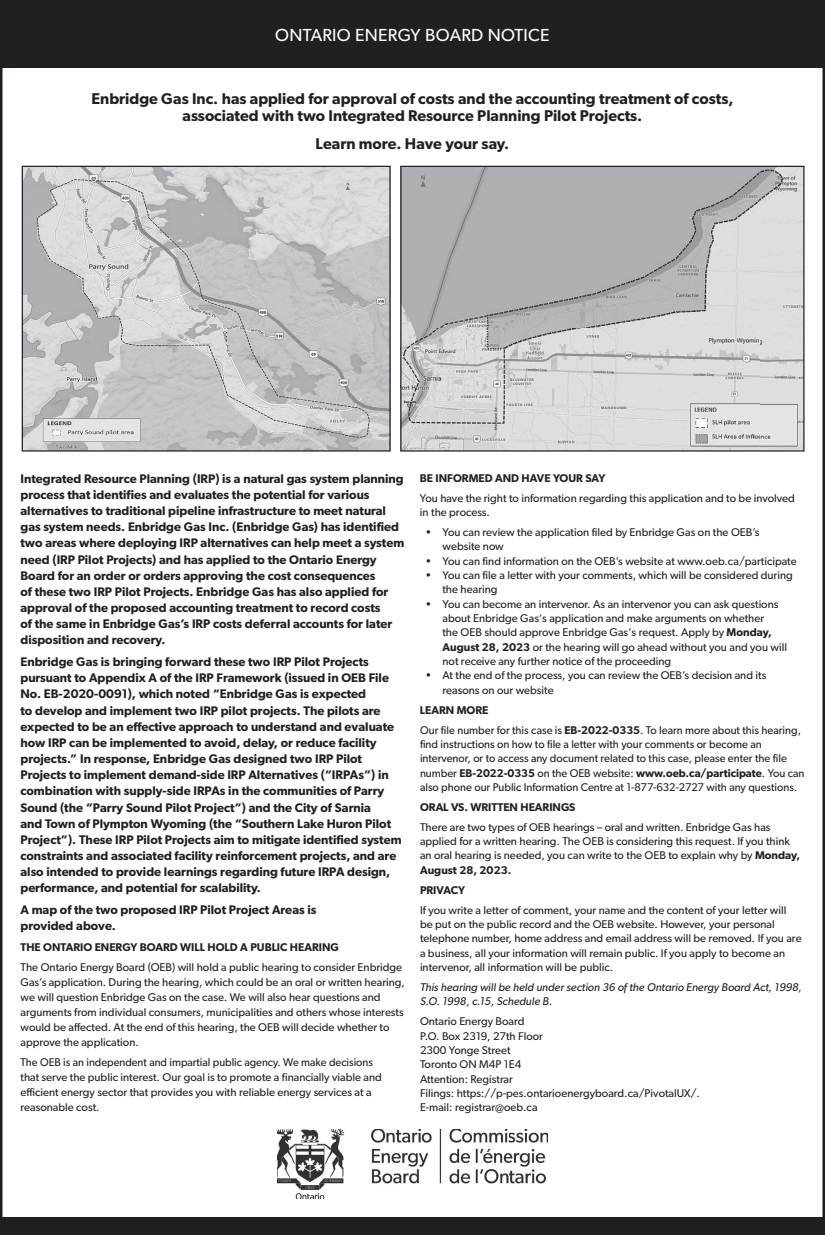
<style>
.page{position:relative;width:825px;height:1235px;background:#fff}
.page>*{position:absolute;margin:0;border:0;box-sizing:border-box;transform-origin:0 0}
.t1{font:17.5px "Gibson";letter-spacing:.015em;color:#fff}
.t2{font:600 15.62px/16.9px "Gibson";color:#231f20;text-align:center}
.t3{font:600 12.5px/16.1px "Gibson";color:#231f20}
.t4{font:11.25px/14.4px "Gibson";color:#231f20}
.t5{font:600 11.25px "Gibson";color:#231f20}
.t6{font:italic 11.25px/14.4px "Gibson";color:#231f20}
.s1{font-weight:600}
</style>
<div class="page">
<div style="left:0;top:0;width:825px;height:68px;background:#231f20"></div>
<div style="left:0;top:1216px;width:825px;height:18px;background:#231f20"></div>
<img style="left:277px;top:1129px;width:271px;height:69px">
<img style="left:24px;top:168px;width:365px;height:281px">
<div style="left:22px;top:166px;width:369px;height:285px;border:1px solid #231f20"></div>
<img style="left:402px;top:168px;width:400px;height:281px">
<div style="left:400px;top:166px;width:404px;height:285px;border:1px solid #231f20"></div>
<h1 class="t1" style="left:275px;top:24px;width:276px">ONTARIO ENERGY BOARD NOTICE</h1>
<h2 class="t2" style="left:92px;top:90px;width:643px">Enbridge Gas Inc. has applied for approval of costs and the accounting treatment of costs, associated with two Integrated Resource Planning Pilot Projects.</h2>
<h2 class="t2" style="left:316px;top:135px;width:195px">Learn more. Have your say.</h2>
<p class="t3" style="left:20px;top:470px;width:385px">Integrated Resource Planning (IRP) is a natural gas system planning process that identifies and evaluates the potential for various alternatives to traditional pipeline infrastructure to meet natural gas system needs. Enbridge Gas Inc. (Enbridge Gas) has identified two areas where deploying IRP alternatives can help meet a system need (IRP Pilot Projects) and has applied to the Ontario Energy Board for an order or orders approving the cost consequences<br>of these two IRP Pilot Projects. Enbridge Gas has also applied for approval of the proposed accounting treatment to record costs<br>of the same in Enbridge Gas’s IRP costs deferral accounts for later disposition and recovery.</p>
<p class="t3" style="left:20px;top:653px;width:383px">Enbridge Gas is bringing forward these two IRP Pilot Projects pursuant to Appendix A of the IRP Framework (issued in OEB File No. EB-2020-0091), which noted “Enbridge Gas is expected<br>to develop and implement two IRP pilot projects. The pilots are expected to be an effective approach to understand and evaluate how IRP can be implemented to avoid, delay, or reduce facility projects.” In response, Enbridge Gas designed two IRP Pilot Projects to implement demand-side IRP Alternatives (“IRPAs”) in combination with supply-side IRPAs in the communities of Parry Sound (the “Parry Sound Pilot Project”) and the City of Sarnia<br>and Town of Plympton Wyoming (the “Southern Lake Huron Pilot Project”). These IRP Pilot Projects aim to mitigate identified system constraints and associated facility reinforcement projects, and are also intended to provide learnings regarding future IRPA design, performance, and potential for scalability.</p>
<p class="t3" style="left:20px;top:901px;width:298px">A map of the two proposed IRP Pilot Project Areas is provided above.</p>
<p class="t5" style="left:20px;top:940px;width:320px">THE ONTARIO ENERGY BOARD WILL HOLD A PUBLIC HEARING</p>
<p class="t4" style="left:20px;top:959px;width:386px;line-height:14.9px">The Ontario Energy Board (OEB) will hold a public hearing to consider Enbridge Gas’s application. During the hearing, which could be an oral or written hearing, we will question Enbridge Gas on the case. We will also hear questions and arguments from individual consumers, municipalities and others whose interests would be affected. At the end of this hearing, the OEB will decide whether to approve the application.</p>
<p class="t4" style="left:20px;top:1054px;width:363px;line-height:14.9px">The OEB is an independent and impartial public agency. We make decisions that serve the public interest. Our goal is to promote a financially viable and efficient energy sector that provides you with reliable energy services at a reasonable cost.</p>
<p class="t5" style="left:420px;top:471px;width:187px">BE INFORMED AND HAVE YOUR SAY</p>
<p class="t4" style="left:420px;top:490px;width:376px">You have the right to information regarding this application and to be involved in the process.</p>
<p class="t4" style="left:442px;top:524px;width:318px;text-indent:-17px">• You can review the application filed by Enbridge Gas on the OEB’s website now</p>
<p class="t4" style="left:426px;top:553px;width:373px">• You can find information on the OEB’s website at www.oeb.ca/participate</p>
<p class="t4" style="left:442px;top:567px;width:352px;text-indent:-17px">• You can file a letter with your comments, which will be considered during the hearing</p>
<p class="t4" style="left:442px;top:596px;width:346px;text-indent:-17px">• You can become an intervenor. As an intervenor you can ask questions about Enbridge Gas‘s application and make arguments on whether<br>the OEB should approve Enbridge Gas‘s request. Apply by <span class="s1">Monday, August 28, 2023</span> or the hearing will go ahead without you and you will not receive any further notice of the proceeding</p>
<p class="t4" style="left:442px;top:668px;width:325px;text-indent:-17px">• At the end of the process, you can review the OEB’s decision and its reasons on our website</p>
<p class="t4" style="left:420px;top:699px;width:383px;line-height:19.9px"><span class="s1">LEARN MORE<br></span>Our file number for this case is <span class="s1">EB-2022-0335</span>. To learn more about this hearing,</p>
<p class="t4" style="left:420px;top:736px;width:386px">find instructions on how to file a letter with your comments or become an intervenor, or to access any document related to this case, please enter the file number <span class="s1">EB-2022-0335</span> on the OEB website: <span class="s1">www.oeb.ca/participate</span>. You can also phone our Public Information Centre at 1-877-632-2727 with any questions.</p>
<p class="t5" style="left:420px;top:800px;width:157px">ORAL VS. WRITTEN HEARINGS</p>
<p class="t4" style="left:420px;top:819px;width:382px">There are two types of OEB hearings – oral and written. Enbridge Gas has applied for a written hearing. The OEB is considering this request. If you think an oral hearing is needed, you can write to the OEB to explain why by <span class="s1">Monday, August 28, 2023.</span></p>
<p class="t5" style="left:420px;top:883px;width:47px">PRIVACY</p>
<p class="t4" style="left:420px;top:902px;width:383px">If you write a letter of comment, your name and the content of your letter will be put on the public record and the OEB website. However, your personal telephone number, home address and email address will be removed. If you are a business, all your information will remain public. If you apply to become an intervenor, all information will be public.</p>
<p class="t6" style="left:420px;top:979px;width:383px">This hearing will be held under section 36 of the Ontario Energy Board Act, 1998,<br>S.O. 1998, c.15, Schedule B.</p>
<p class="t4" style="left:420px;top:1013px;width:281px">Ontario Energy Board<br>P.O. Box 2319, 27th Floor<br>2300 Yonge Street<br>Toronto ON M4P 1E4<br>Attention: Registrar<br>Filings: https://p-pes.ontarioenergyboard.ca/PivotalUX/.<br>E-mail: registrar@oeb.ca</p>
</div>
